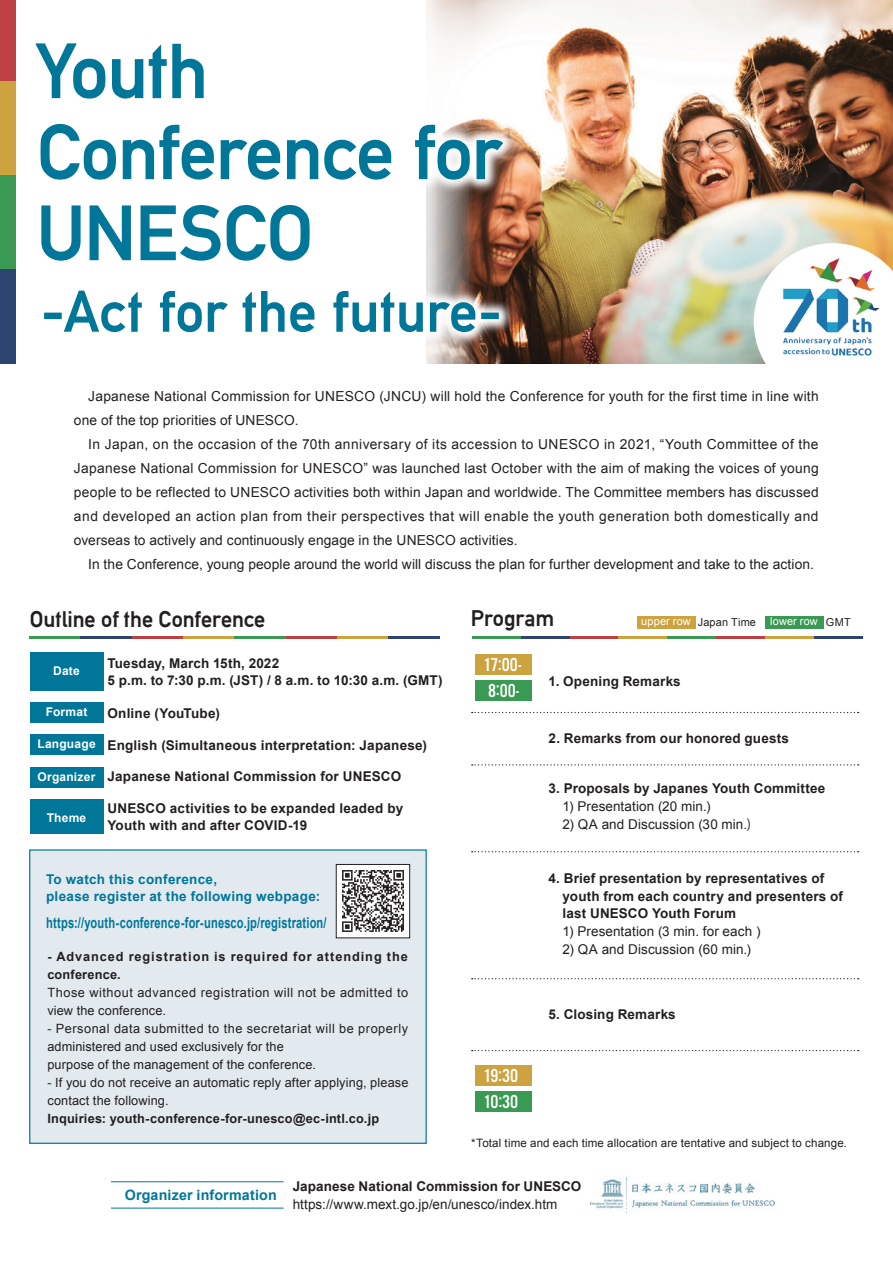
<style>
.page{position:relative;width:893px;height:1263px;background:#fff}
.page>*{position:absolute;margin:0;border:0;box-sizing:border-box;transform-origin:0 0}
.t1{font:76.95px/81px "Alte DIN1451 Mittelschriftgepraegt";letter-spacing:-.015em;color:#007699}
.t2{font:57.75px "Alte DIN1451 Mittelschriftgepraegt";color:#007699}
.t3{font:22.5px "Alte DIN1451 Mittelschriftgepraegt";letter-spacing:-.005em;color:#231f20}
.t4{font:19.5px/25.3px "Alternate Got No 3 D";letter-spacing:.005em;color:#fff}
.t5{font:700 15px "Arial";letter-spacing:.015em;color:#007699;scale:.74 1}
.t6{font:700 14.25px "Arial";letter-spacing:.01em;color:#007699}
.t7{font:13.8px/24px "Arial";letter-spacing:.01em;color:#231f20}
.t8{font:700 13.5px/16.5px "Arial";letter-spacing:.015em;color:#231f20}
.t9{font:13.5px "Arial";letter-spacing:.005em;color:#231f20}
.t10{font:700 13.5px/16.5px "Arial";letter-spacing:.025em;color:#007699}
.t11{font:12.75px/18px "Arial";letter-spacing:.015em;color:#231f20}
.t12{font:12.75px/18px "Arial";letter-spacing:.04em;color:#231f20}
.t13{font:700 12.75px/18px "Arial";letter-spacing:.07em;color:#231f20}
.t14{font:700 12.75px "Arial";letter-spacing:.02em;color:#231f20}
.t15{font:700 12px "Arial";letter-spacing:.02em;color:#fff}
.t16{font:11.55px "Arial";letter-spacing:.015em;color:#231f20}
.t17{font:10.95px "Arial";letter-spacing:.015em;color:#fff}
.t18{font:10.95px "Arial";letter-spacing:.015em;color:#231f20}
.s1{font-family:"Koz Go Pr 6 N"}
</style>
<div class="page">
<div style="left:30px;top:850px;width:396px;height:293px;background:#e2eaf0"></div>
<div style="left:29px;top:849px;width:398px;height:295px;border:1px solid #007699"></div>
<div style="left:637px;top:616px;width:58px;height:12px;background:#cca33f"></div>
<img style="left:564px;top:0;width:329px;height:363px">
<img style="left:0;top:0;width:564px;height:364px">
<div style="left:765px;top:616px;width:58px;height:12px;background:#3a9953"></div>
<div style="left:30px;top:652px;width:73px;height:39px;background:#007699"></div>
<div style="left:30px;top:702px;width:73px;height:21px;background:#007699"></div>
<div style="left:30px;top:734px;width:73px;height:20px;background:#007699"></div>
<div style="left:30px;top:799px;width:73px;height:35px;background:#007699"></div>
<svg style="left:754px;top:243px;width:139px;height:120px"></svg>
<img style="left:783px;top:258px;width:97px;height:97px">
<div style="left:0;top:0;width:15px;height:81px;background:#bd4043"></div>
<div style="left:0;top:81px;width:15px;height:94px;background:#cca33f"></div>
<div style="left:0;top:175px;width:15px;height:94px;background:#3a9953"></div>
<div style="left:0;top:269px;width:15px;height:94px;background:#2e4470"></div>
<hr style="left:472px;top:637px;width:49px;height:2px;background:#3a9953">
<hr style="left:521px;top:637px;width:49px;height:2px;background:#2e4470">
<hr style="left:570px;top:637px;width:48px;height:2px;background:#bd4043">
<hr style="left:618px;top:637px;width:49px;height:2px;background:#cca33f">
<hr style="left:667px;top:637px;width:49px;height:2px;background:#3a9953">
<hr style="left:716px;top:637px;width:49px;height:2px;background:#bd4043">
<hr style="left:765px;top:637px;width:49px;height:2px;background:#cca33f">
<hr style="left:814px;top:637px;width:49px;height:2px;background:#2e4470">
<hr style="left:30px;top:637px;width:51px;height:2px;background:#3a9953">
<hr style="left:81px;top:637px;width:51px;height:2px;background:#2e4470">
<hr style="left:132px;top:637px;width:51px;height:2px;background:#bd4043">
<hr style="left:183px;top:637px;width:52px;height:2px;background:#cca33f">
<hr style="left:235px;top:637px;width:51px;height:2px;background:#3a9953">
<hr style="left:286px;top:637px;width:51px;height:2px;background:#bd4043">
<hr style="left:337px;top:637px;width:51px;height:2px;background:#cca33f">
<hr style="left:388px;top:637px;width:52px;height:2px;background:#2e4470">
<img style="left:336px;top:864px;width:74px;height:74px">
<div style="left:30px;top:767px;width:73px;height:21px;background:#007699"></div>
<svg style="left:472px;top:712px;width:387px;height:1px"></svg>
<svg style="left:472px;top:764px;width:387px;height:1px"></svg>
<svg style="left:472px;top:851px;width:387px;height:1px"></svg>
<svg style="left:472px;top:978px;width:387px;height:1px"></svg>
<img style="left:591px;top:1176px;width:185px;height:37px">
<hr style="left:111px;top:1208px;width:173px;height:1px;background:#007699">
<hr style="left:111px;top:1181px;width:173px;height:1px;background:#007699">
<div style="left:475px;top:654px;width:57px;height:21px;background:#cca33f"></div>
<div style="left:475px;top:680px;width:57px;height:21px;background:#3a9953"></div>
<svg style="left:472px;top:1050px;width:387px;height:1px"></svg>
<div style="left:475px;top:1065px;width:57px;height:21px;background:#cca33f"></div>
<div style="left:475px;top:1091px;width:57px;height:21px;background:#3a9953"></div>
<h1 class="t1" style="left:37px;top:30px;width:466px">Youth<br>Conference for<br>UNESCO</h1>
<h2 class="t2" style="left:41px;top:277px;width:462px">-Act for the future-</h2>
<p class="t7" style="left:74px;top:385px;width:746px;text-indent:14px">Japanese National Commission for UNESCO (JNCU) will hold the Conference for youth for the first time in line with one of the top priorities of UNESCO.</p>
<p class="t7" style="left:74px;top:433px;width:746px;text-align:justify;text-indent:14px">In Japan, on the occasion of the 70th anniversary of its accession to UNESCO in 2021, “Youth Committee of the Japanese National Commission for UNESCO” was launched last October with the aim of making the voices of young people to be reflected to UNESCO activities both within Japan and worldwide. The Committee members has discussed and developed an action plan from their perspectives that will enable the youth generation both domestically and overseas to actively and continuously engage in the UNESCO activities.</p>
<p class="t7" style="left:88px;top:553px;width:727px">In the Conference, young people around the world will discuss the plan for further development and take to the action.</p>
<h3 class="t3" style="left:30px;top:605px;width:237px">Outline of the Conference</h3>
<p class="t15" style="left:53px;top:663px;width:28px">Date</p>
<p class="t8" style="left:107px;top:656px;width:337px">Tuesday, March 15th, 2022<br>p5 m. . to 7:30 p m. (. JST) m. a8/ . to 10:30 m. a (. GMT(</p>
<h3 class="t3" style="left:471px;top:605px;width:85px">Program</h3>
<p class="t18" style="left:698px;top:615px;width:60px">Japan Time</p>
<p class="t17" style="left:641px;top:614px;width:51px">upper row</p>
<h3 class="t4" style="left:483px;top:653px;width:39px">17:00-<br>8:00-</h3>
<p class="t8" style="left:548px;top:674px;width:134px">1. Opening Remarks</p>
<p class="t17" style="left:770px;top:614px;width:49px">lower row</p>
<p class="t18" style="left:826px;top:615px;width:26px">GMT</p>
<p class="t15" style="left:46px;top:704px;width:43px">Format</p>
<p class="t15" style="left:37px;top:735px;width:60px">Language</p>
<p class="t15" style="left:38px;top:768px;width:59px">Organizer</p>
<p class="t15" style="left:47px;top:810px;width:41px">Theme</p>
<p class="t8" style="left:107px;top:706px;width:114px">Online (YouTube(</p>
<p class="t8" style="left:107px;top:737px;width:321px">English (Simultaneous interpretation: Japanese(</p>
<p class="t8" style="left:107px;top:768px;width:295px">Japanese National Commission for UNESCO</p>
<p class="t8" style="left:107px;top:801px;width:297px">UNESCO activities to be expanded leaded by<br>Youth with and after COVID-19</p>
<p class="t10" style="left:46px;top:872px;width:276px">To watch this conference,<br>please register at the following webpage:</p>
<p class="t5" style="left:46px;top:912px;width:380px">https://youth-conference-for-unesco j p. /registration/</p>
<p class="t13" style="left:47px;top:948px;width:362px">- Advanced registration is required for attending the conference.</p>
<p class="t12" style="left:47px;top:984px;width:362px">Those without advanced registration will not be admitted to view the conference.</p>
<p class="t11" style="left:47px;top:1020px;width:363px">- Personal data submitted to the secretariat will be properly administered and used exclusively for the<br>purpose of the management of the conference.<br>If- you do not receive an automatic reply after applying, please contact the following.</p>
<p class="t14" style="left:47px;top:1110px;width:333px">Inquiries: youth-conference-for-unesco@ec-intl.co j p.</p>
<p class="t8" style="left:548px;top:730px;width:242px">2. Remarks from our honored guests</p>
<p class="t8" style="left:548px;top:780px;width:278px">3. Proposals by Japanes Youth Committee</p>
<p class="t9" style="left:563px;top:797px;width:149px">1) Presentation (20 min (.</p>
<p class="t9" style="left:563px;top:815px;width:190px">2) QA and Discussion (30 min <span class="s1">(</span>.</p>
<p class="t8" style="left:563px;top:869px;width:282px;line-height:17.9px;text-indent:-14px">4. Brief presentation by representatives of youth from each country and presenters of last UNESCO Youth Forum</p>
<p class="t9" style="left:563px;top:923px;width:199px">1) Presentation 3( min. for each (</p>
<p class="t9" style="left:563px;top:940px;width:190px">2) QA and Discussion (60 min (.</p>
<h3 class="t4" style="left:483px;top:1064px;width:36px">19:30<br>10:30</h3>
<p class="t8" style="left:548px;top:1007px;width:129px">5. Closing Remarks</p>
<p class="t16" style="left:471px;top:1135px;width:377px">*Total time and each time allocation are tentative and subject to change.</p>
<p class="t6" style="left:125px;top:1185px;width:153px">Organizer information</p>
<p class="t8" style="left:293px;top:1179px;width:290px">Japanese National Commission for UNESCO</p>
<p class="t9" style="left:293px;top:1196px;width:266px">https://www.mext.go j p. /en/unesco/index.htm</p>
</div>
